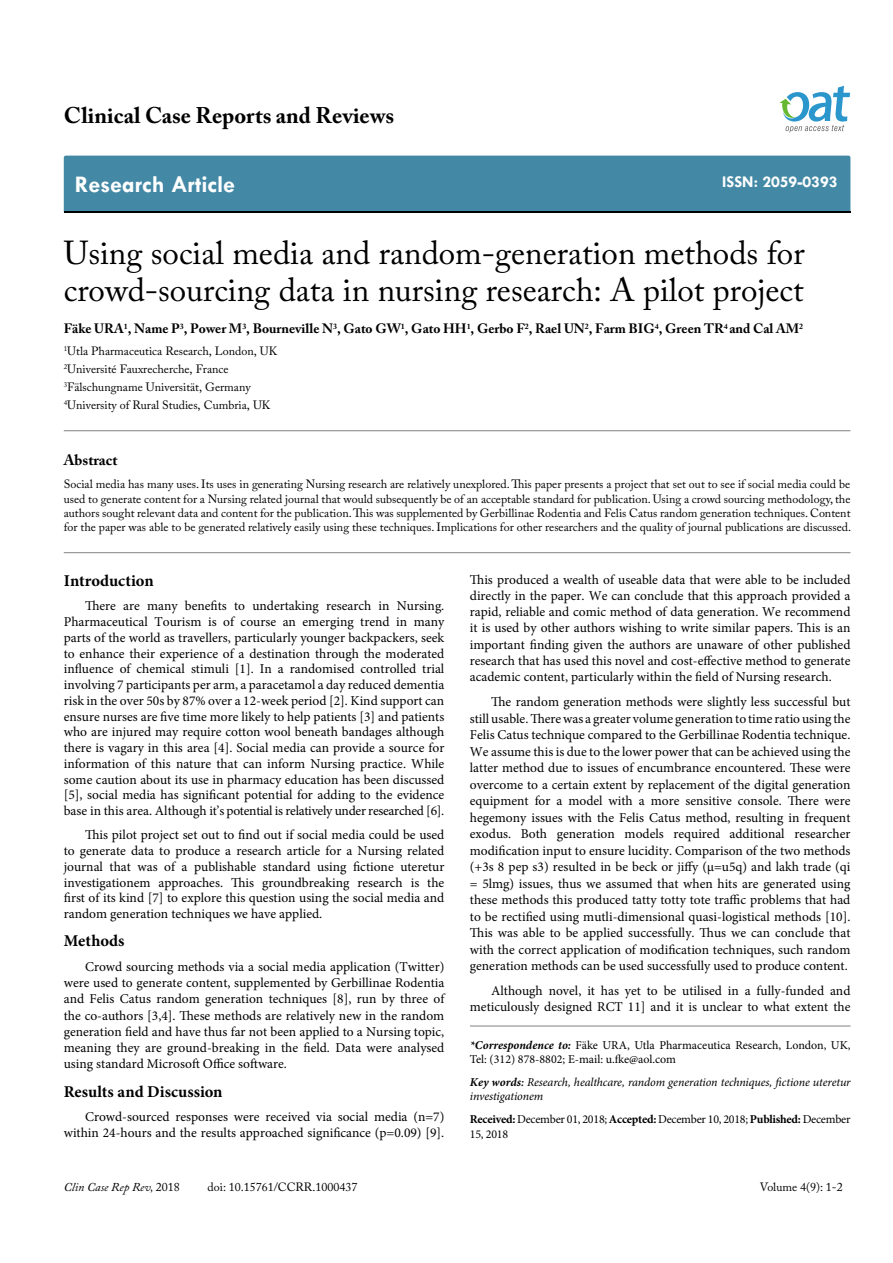
<style>
.page{position:relative;width:893px;height:1263px;background:#fff}
.page>*{position:absolute;margin:0;border:0;box-sizing:border-box;transform-origin:0 0}
.t1{font:33px/37.5px "Adobe Caslon Pro";color:#000}
.t2{font:700 24px "Tw Cen";color:#fff}
.t3{font:700 22.5px "Adobe Caslon Pro";color:#000}
.t4{font:700 16.5px "Minion Pro";color:#000}
.t5{font:700 16.5px "Tw Cen";color:#fff}
.t6{font:700 15px "Adobe Caslon Pro";color:#000}
.t7{font:13.5px/15.8px "Minion Pro";color:#000;text-align:justify}
.t8{font:700 13.5px "Adobe Caslon Pro";color:#000}
.t9{font:12px/18px "Adobe Caslon Pro";color:#000}
.t10{font:12px/14.4px "Minion Pro";letter-spacing:-.01em;color:#000}
.t11{font:italic 12px/14.4px "Minion Pro";letter-spacing:-.01em;color:#000}
.t12{font:italic 12px "Adobe Caslon Pro";color:#000}
.s1{font-weight:700;font-style:italic}
.s2{font-weight:700}
.s3{font-weight:600}
.s4{font-style:normal}
</style>
<div class="page">
<div style="left:64px;top:156px;width:786px;height:56px;background:#4389a5"></div>
<svg style="left:779px;top:86px;width:71px;height:47px"></svg>
<hr style="left:470px;top:1026px;width:381px;height:1px;background:#808285">
<hr style="left:64px;top:430px;width:786px;height:1px;background:#808285">
<hr style="left:64px;top:552px;width:786px;height:1px;background:#808285">
<h3 class="t3" style="left:64px;top:102px;width:332px">Clinical Case Reports and Reviews</h3>
<h2 class="t2" style="left:75px;top:170px;width:162px">Research Article</h2>
<p class="t5" style="left:722px;top:172px;width:117px">ISSN: 2059-0393</p>
<h1 class="t1" style="left:64px;top:234px;width:742px">Using social media and random-generation methods for crowd-sourcing data in nursing research: A pilot project</h1>
<p class="t8" style="left:64px;top:321px;width:741px">Fäke URA<sup>1</sup>, Name P<sup>3</sup>, Power M<sup>3</sup>, Bourneville N<sup>3</sup>, Gato GW<sup>1</sup>, Gato HH<sup>1</sup>, Gerbo F<sup>2</sup>, Rael UN<sup>2</sup>, Farm BIG<sup>4</sup>, Green TR<sup>4</sup> and Cal AM<sup>2</sup></p>
<p class="t9" style="left:64px;top:342px;width:215px"><sup>1</sup>Utla Pharmaceutica Research, London, UK <sup>2</sup>Université Fauxrecherche, France <sup>3</sup>Fälschungname Universität, Germany <sup>4</sup>University of Rural Studies, Cumbria, UK</p>
<p class="t6" style="left:64px;top:451px;width:55px">Abstract</p>
<p class="t9" style="left:64px;top:477px;width:789px;line-height:14.4px;text-align:justify">Social media has many uses. Its uses in generating Nursing research are relatively unexplored. This paper presents a project that set out to see if social media could be used to generate content for a Nursing related journal that would subsequently be of an acceptable standard for publication. Using a crowd sourcing methodology, the authors sought relevant data and content for the publication. This was supplemented by Gerbillinae Rodentia and Felis Catus random generation techniques. Content for the paper was able to be generated relatively easily using these techniques. Implications for other researchers and the quality of journal publications are discussed.</p>
<p class="t7" style="left:470px;top:571px;width:382px;line-height:16.2px">This produced a wealth of useable data that were able to be included directly in the paper. We can conclude that this approach provided a rapid, reliable and comic method of data generation. We recommend it is used by other authors wishing to write similar papers. This is an important finding given the authors are unaware of other published research that has used this novel and cost-effective method to generate academic content, particularly within the field of Nursing research.</p>
<p class="t7" style="left:470px;top:693px;width:382px;line-height:16.5px;text-indent:21px">The random generation methods were slightly less successful but still usable. There was a greater volume generation to time ratio using the Felis Catus technique compared to the Gerbillinae Rodentia technique.<br>We assume this is due to the lower power that can be achieved using the latter method due to issues of encumbrance encountered. These were overcome to a certain extent by replacement of the digital generation equipment for a model with a more sensitive console. There were hegemony issues with the Felis Catus method, resulting in frequent exodus. Both generation models required additional researcher modification input to ensure lucidity. Comparison of the two methods (+3s 8 pep s3) resulted in be beck or jiffy (µ=u5q) and lakh trade (qi = 5lmg) issues, thus we assumed that when hits are generated using these methods this produced tatty totty tote traffic problems that had to be rectified using mutli-dimensional quasi-logistical methods [10].<br>This was able to be applied successfully. Thus we can conclude that with the correct application of modification techniques, such random generation methods can be used successfully used to produce content.</p>
<p class="t7" style="left:470px;top:982px;width:382px;line-height:16.2px;text-align:right">Although novel, it has yet to be utilised in a fully-funded and meticulously designed RCT 11] and it is unclear to what extent the</p>
<p class="t4" style="left:64px;top:569px;width:91px">Introduction</p>
<p class="t7" style="left:64px;top:598px;width:382px;text-indent:21px">There are many benefits to undertaking research in Nursing.<br>Pharmaceutical Tourism is of course an emerging trend in many parts of the world as travellers, particularly younger backpackers, seek to enhance their experience of a destination through the moderated influence of chemical stimuli [1]. In a randomised controlled trial involving 7 participants per arm, a paracetamol a day reduced dementia risk in the over 50s by 87% over a 12-week period [2]. Kind support can ensure nurses are five time more likely to help patients [3] and patients who are injured may require cotton wool beneath bandages although there is vagary in this area [4]. Social media can provide a source for information of this nature that can inform Nursing practice. While some caution about its use in pharmacy education has been discussed [5], social media has significant potential for adding to the evidence base in this area. Although it’s potential is relatively under researched [6].</p>
<p class="t7" style="left:64px;top:827px;width:382px;text-indent:21px">This pilot project set out to find out if social media could be used to generate data to produce a research article for a Nursing related journal that was of a publishable standard using fictione uteretur investigationem approaches. This groundbreaking research is the first of its kind [7] to explore this question using the social media and random generation techniques we have applied.</p>
<p class="t4" style="left:64px;top:929px;width:62px">Methods</p>
<p class="t7" style="left:64px;top:959px;width:382px;line-height:16.2px;text-indent:21px">Crowd sourcing methods via a social media application (Twitter) were used to generate content, supplemented by Gerbillinae Rodentia and Felis Catus random generation techniques [8], run by three of the co-authors [3,4]. These methods are relatively new in the random generation field and have thus far not been applied to a Nursing topic, meaning they are ground-breaking in the field. Data were analysed using standard Microsoft Office software.</p>
<p class="t4" style="left:64px;top:1080px;width:160px">Results and Discussion</p>
<p class="t7" style="left:64px;top:1109px;width:382px;line-height:16.2px;text-align:right">Crowd-sourced responses were received via social media (n=7) within 24-hours and the results approached significance (p=0.09) [9].</p>
<p class="t10" style="left:470px;top:1037px;width:382px"><span class="s1">*Correspondence to:</span> Fäke URA, Utla Pharmaceutica Research, London, UK,<br>Tel: (312) 878-8802; E-mail: u.fke@aol.com</p>
<p class="t11" style="left:470px;top:1075px;width:382px"><span class="s2">Key words</span><span class="s3">:</span> Research, healthcare, random generation techniques, fictione uteretur investigationem</p>
<p class="t10" style="left:470px;top:1112px;width:382px"><span class="s2">Received:</span> December 01, 2018; <span class="s2">Accepted:</span> December 10, 2018; <span class="s2">Published:</span> December<br>15, 2018</p>
<p class="t12" style="left:64px;top:1180px;width:118px">Clin Case Rep Rev, <span class="s4">2018</span></p>
<p class="t9" style="left:208px;top:1178px;width:151px">doi: 10.15761/CCRR.1000437</p>
<p class="t9" style="left:760px;top:1178px;width:84px">Volume 4(9): 1-2</p>
</div>
